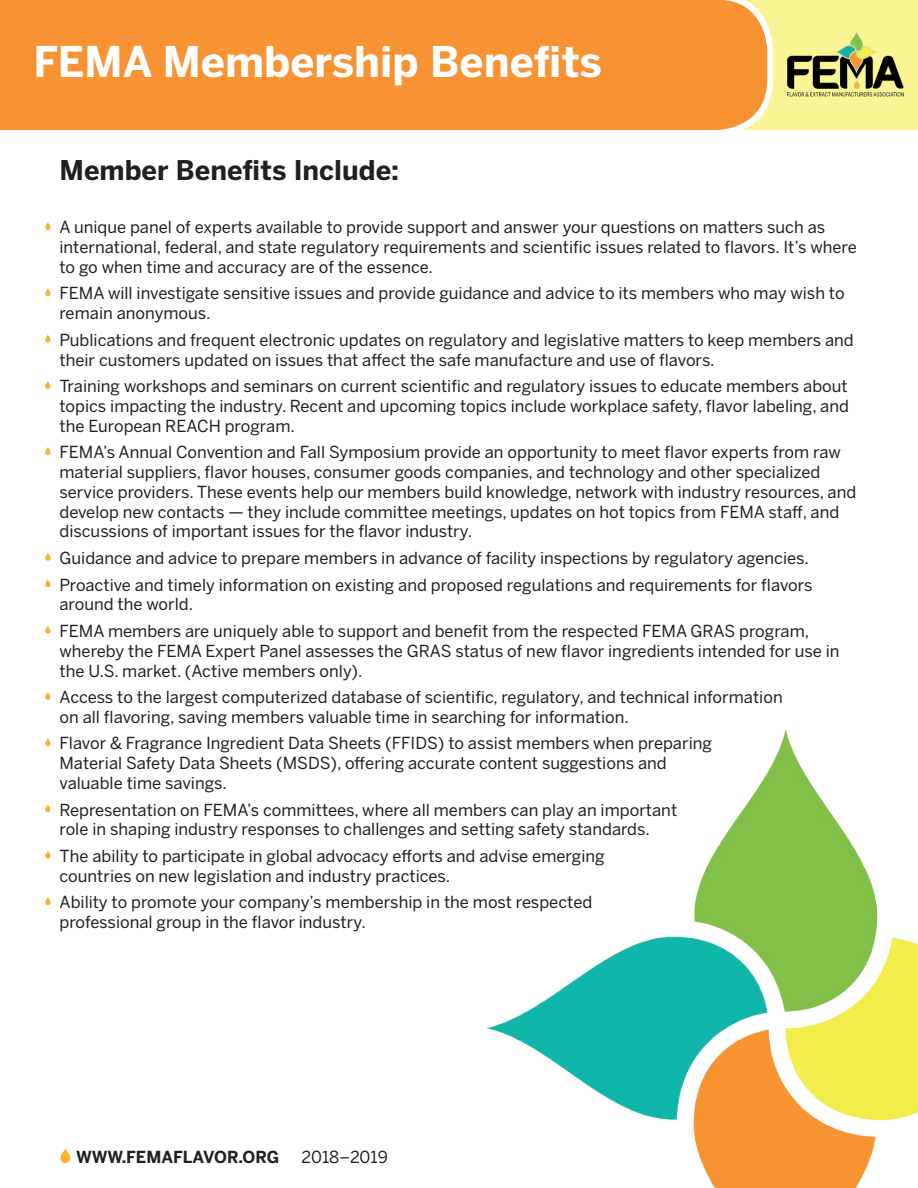
<style>
.page{position:relative;width:918px;height:1188px;background:#fff}
.page>*{position:absolute;margin:0;border:0;box-sizing:border-box;transform-origin:0 0}
.Section_Header_1{font:700 42px "Benton Sans";color:#fff}
.Bold_bullet_header{font:700 27px "Benton Sans";color:#231f20}
.resp__bullets{font:16.5px/19.8px "Benton Sans";color:#231f20}
.t1{font:700 16.5px "Benton Sans";color:#231f20}
</style>
<div class="page">
<div style="left:773px;top:0;width:145px;height:130px;background:#faf495"></div>
<div style="left:0;top:0;width:773px;height:131px;background:#f79332"></div>
<img style="left:779px;top:23px;width:133px;height:84px">
<svg style="left:60px;top:1148px;width:11px;height:15px"></svg>
<svg style="left:45px;top:222px;width:6px;height:8px"></svg>
<svg style="left:45px;top:288px;width:6px;height:8px"></svg>
<svg style="left:45px;top:334px;width:6px;height:9px"></svg>
<svg style="left:45px;top:381px;width:6px;height:8px"></svg>
<svg style="left:45px;top:447px;width:6px;height:8px"></svg>
<svg style="left:45px;top:553px;width:6px;height:8px"></svg>
<svg style="left:45px;top:579px;width:6px;height:9px"></svg>
<svg style="left:45px;top:626px;width:6px;height:8px"></svg>
<svg style="left:45px;top:692px;width:6px;height:8px"></svg>
<svg style="left:45px;top:738px;width:6px;height:8px"></svg>
<svg style="left:45px;top:804px;width:6px;height:9px"></svg>
<svg style="left:45px;top:851px;width:6px;height:8px"></svg>
<svg style="left:45px;top:897px;width:6px;height:8px"></svg>
<img style="left:486px;top:729px;width:432px;height:459px">
<p class="Section_Header_1" style="left:33px;top:35px;width:570px">FEMA Membership Benefits</p>
<p class="Bold_bullet_header" style="left:59px;top:153px;width:341px">Member Benefits Include:</p>
<p class="resp__bullets" style="left:59px;top:217px;width:799px">A unique panel of experts available to provide support and answer your questions on matters such as international, federal, and state regulatory requirements and scientific issues related to flavors. It’s where to go when time and accuracy are of the essence.</p>
<p class="resp__bullets" style="left:59px;top:283px;width:787px">FEMA will investigate sensitive issues and provide guidance and advice to its members who may wish to remain anonymous.</p>
<p class="resp__bullets" style="left:59px;top:330px;width:796px">Publications and frequent electronic updates on regulatory and legislative matters to keep members and their customers updated on issues that affect the safe manufacture and use of flavors.</p>
<p class="resp__bullets" style="left:59px;top:376px;width:791px;text-align:justify">Training workshops and seminars on current scientific and regulatory issues to educate members about topics impacting the industry. Recent and upcoming topics include workplace safety, flavor labeling, and the European REACH program.</p>
<p class="resp__bullets" style="left:59px;top:442px;width:798px">FEMA’s Annual Convention and Fall Symposium provide an opportunity to meet flavor experts from raw material suppliers, flavor houses, consumer goods companies, and technology and other specialized service providers. These events help our members build knowledge, network with industry resources, and develop new contacts — they include committee meetings, updates on hot topics from FEMA staff, and discussions of important issues for the flavor industry.</p>
<p class="resp__bullets" style="left:59px;top:548px;width:751px">Guidance and advice to prepare members in advance of facility inspections by regulatory agencies.</p>
<p class="resp__bullets" style="left:59px;top:574px;width:755px">Proactive and timely information on existing and proposed regulations and requirements for flavors around the world.</p>
<p class="resp__bullets" style="left:59px;top:621px;width:782px">FEMA members are uniquely able to support and benefit from the respected FEMA GRAS program, whereby the FEMA Expert Panel assesses the GRAS status of new flavor ingredients intended for use in the U.S. market. (Active members only).</p>
<p class="resp__bullets" style="left:59px;top:687px;width:725px">Access to the largest computerized database of scientific, regulatory, and technical information on all flavoring, saving members valuable time in searching for information.</p>
<p class="resp__bullets" style="left:59px;top:733px;width:654px">Flavor &amp; Fragrance Ingredient Data Sheets (FFIDS) to assist members when preparing<br>Material Safety Data Sheets (MSDS), offering accurate content suggestions and valuable time savings.</p>
<p class="resp__bullets" style="left:59px;top:799px;width:619px">Representation on FEMA’s committees, where all members can play an important role in shaping industry responses to challenges and setting safety standards.</p>
<p class="resp__bullets" style="left:59px;top:846px;width:547px">The ability to participate in global advocacy efforts and advise emerging countries on new legislation and industry practices.</p>
<p class="resp__bullets" style="left:59px;top:892px;width:534px">Ability to promote your company’s membership in the most respected professional group in the flavor industry.</p>
<p class="t1" style="left:76px;top:1147px;width:205px">WWW.FEMAFLAVOR.ORG</p>
<p class="resp__bullets" style="left:302px;top:1147px;width:88px">2018–2019</p>
</div>
